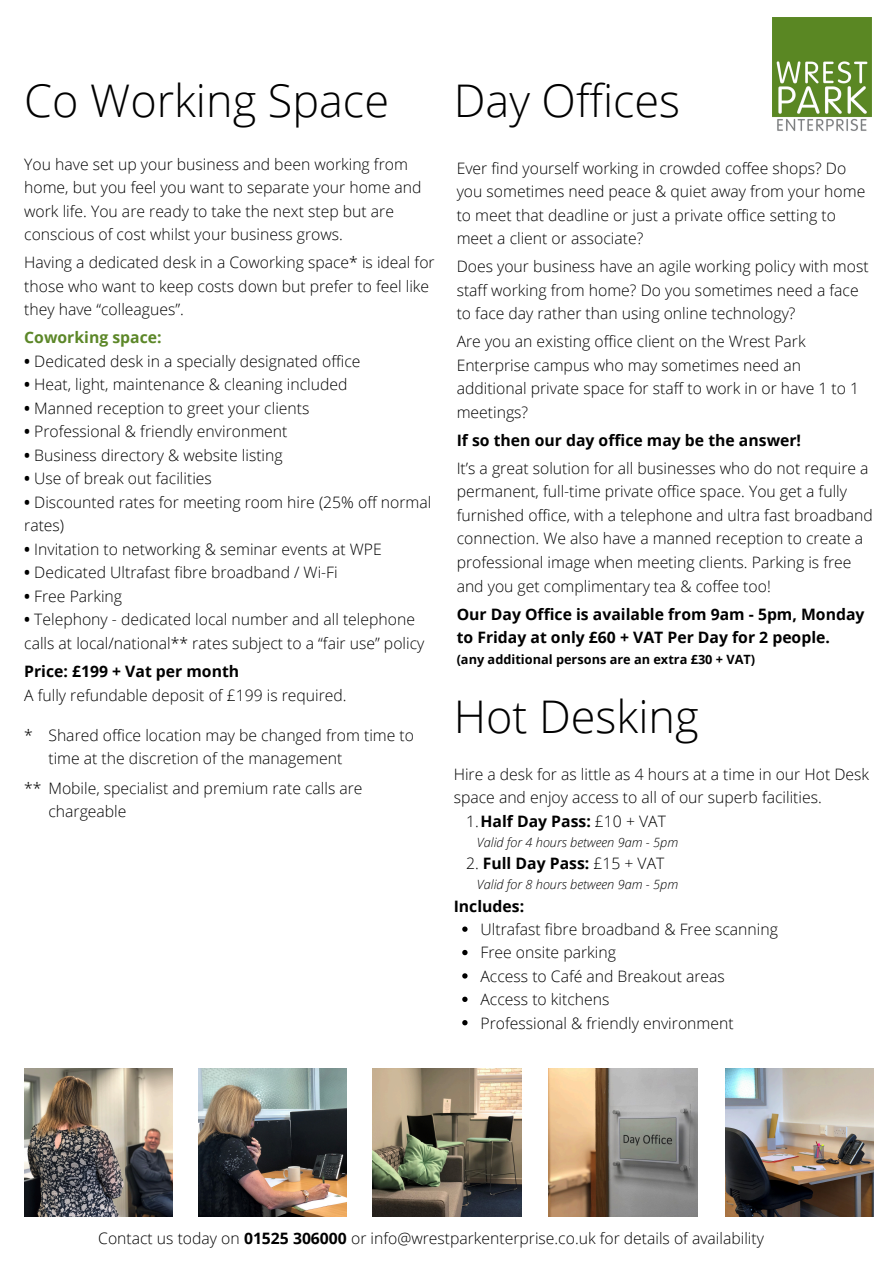
<style>
.page{position:relative;width:894px;height:1264px;background:#fff}
.page>*{position:absolute;margin:0;border:0;box-sizing:border-box;transform-origin:0 0}
.t1{font:300 45px "Open Sans";color:#000}
.t2{font:300 15.75px/23.5px "Open Sans";color:#000}
.t3{font:700 15.75px/23.5px "Open Sans";color:#000}
.t4{font:700 15.75px "Open Sans";color:#5c8728}
.t5{font:italic 300 12.75px "Open Sans";color:#000}
.t6{font:700 12.75px "Open Sans";color:#000}
.s1{font-weight:700}
.s2{font-weight:300}
</style>
<div class="page">
<img style="left:24px;top:1068px;width:149px;height:148px">
<img style="left:772px;top:18px;width:99px;height:113px">
<img style="left:198px;top:1068px;width:148px;height:148px">
<img style="left:372px;top:1068px;width:149px;height:148px">
<img style="left:548px;top:1068px;width:149px;height:148px">
<img style="left:725px;top:1068px;width:148px;height:148px">
<svg style="left:462px;top:926px;width:5px;height:5px"></svg>
<svg style="left:462px;top:949px;width:5px;height:6px"></svg>
<svg style="left:462px;top:973px;width:5px;height:5px"></svg>
<svg style="left:462px;top:996px;width:5px;height:5px"></svg>
<svg style="left:462px;top:1020px;width:5px;height:5px"></svg>
<h3 class="t1" style="left:24px;top:69px;width:366px">Co Working Space</h3>
<p class="t2" style="left:24px;top:152px;width:399px">You have set up your business and been working from home, but you feel you want to separate your home and work life. You are ready to take the next step but are conscious of cost whilst your business grows.</p>
<h1 class="t2" style="left:24px;top:250px;width:412px">Having a dedicated desk in a Coworking space* is ideal for those who want to keep costs down but prefer to feel like they have “colleagues”.</h1>
<h3 class="t4" style="left:24px;top:326px;width:139px">Coworking space:</h3>
<h3 class="t2" style="left:24px;top:349px;width:337px"><span class="s1">•</span> Dedicated desk in a specially designated office</h3>
<h3 class="t2" style="left:24px;top:372px;width:324px"><span class="s1">•</span> Heat, light, maintenance &amp; cleaning included</h3>
<h3 class="t2" style="left:24px;top:396px;width:287px"><span class="s1">•</span> Manned reception to greet your clients</h3>
<h3 class="t2" style="left:24px;top:419px;width:265px"><span class="s1">•</span> Professional &amp; friendly environment</h3>
<h3 class="t2" style="left:24px;top:443px;width:260px"><span class="s1">•</span> Business directory &amp; website listing</h3>
<h3 class="t2" style="left:24px;top:466px;width:189px"><span class="s1">•</span> Use of break out facilities</h3>
<h3 class="t2" style="left:24px;top:490px;width:408px"><span class="s1">•</span> Discounted rates for meeting room hire (25% off normal rates)</h3>
<h3 class="t2" style="left:24px;top:537px;width:359px"><span class="s1">•</span> Invitation to networking &amp; seminar events at WPE</h3>
<h3 class="t2" style="left:24px;top:560px;width:315px"><span class="s1">•</span> Dedicated Ultrafast fibre broadband / Wi-Fi</h3>
<h3 class="t2" style="left:24px;top:584px;width:99px"><span class="s1">•</span> Free Parking</h3>
<h3 class="t2" style="left:24px;top:607px;width:401px"><span class="s1">•</span> Telephony - dedicated local number and all telephone calls at local/national** rates subject to a “fair use” policy</h3>
<h3 class="t2" style="left:24px;top:659px;width:324px"><span class="s1">Price: £199 + Vat per month<br></span>A fully refundable deposit of £199 is required.</h3>
<h3 class="t2" style="left:24px;top:723px;width:10px">*</h3>
<h2 class="t2" style="left:48px;top:723px;width:367px">Shared office location may be changed from time to time at the discretion of the management</h2>
<p class="t2" style="left:24px;top:775px;width:340px">** Mobile, specialist and premium rate calls are</p>
<h1 class="t2" style="left:48px;top:799px;width:80px">chargeable</h1>
<h2 class="t1" style="left:453px;top:69px;width:228px">Day Offices</h2>
<h3 class="t2" style="left:456px;top:156px;width:410px">Ever find yourself working in crowded coffee shops? Do you sometimes need peace &amp; quiet away from your home to meet that deadline or just a private office setting to meet a client or associate?</h3>
<h3 class="t2" style="left:456px;top:254px;width:413px">Does your business have an agile working policy with most staff working from home? Do you sometimes need a face to face day rather than using online technology?</h3>
<p class="t2" style="left:456px;top:329px;width:404px">Are you an existing office client on the Wrest Park Enterprise campus who may sometimes need an additional private space for staff to work in or have 1 to 1 meetings?</p>
<h3 class="t3" style="left:456px;top:428px;width:346px">If so then our day office may be the answer!</h3>
<p class="t2" style="left:456px;top:456px;width:417px">It’s a great solution for all businesses who do not require a permanent, full-time private office space. You get a fully furnished office, with a telephone and ultra fast broadband connection. We also have a manned reception to create a professional image when meeting clients. Parking is free and you get complimentary tea &amp; coffee too!</p>
<h3 class="t3" style="left:456px;top:601px;width:409px">Our Day Office is available from 9am - 5pm, Monday to Friday at only £60 + VAT Per Day for 2 people.</h3>
<h3 class="t6" style="left:456px;top:650px;width:300px">(any additional persons are an extra £30 + VAT)</h3>
<h3 class="t1" style="left:453px;top:684px;width:246px">Hot Desking</h3>
<p class="t2" style="left:453px;top:762px;width:417px">Hire a desk for as little as 4 hours at a time in our Hot Desk space and enjoy access to all of our superb facilities.</p>
<p class="t3" style="left:466px;top:808px;width:201px"><span class="s2">1.</span>Half Day Pass: <span class="s2">£10 + VAT</span></p>
<p class="t5" style="left:477px;top:833px;width:203px">Valid for 4 hours between 9am - 5pm</p>
<p class="t3" style="left:466px;top:851px;width:200px"><span class="s2">2.</span> Full Day Pass: <span class="s2">£15 + VAT</span></p>
<p class="t5" style="left:477px;top:875px;width:203px">Valid for 8 hours between 9am - 5pm</p>
<p class="t3" style="left:453px;top:893px;width:72px">Includes:</p>
<p class="t2" style="left:480px;top:917px;width:299px">Ultrafast fibre broadband &amp; Free scanning</p>
<p class="t2" style="left:480px;top:940px;width:137px">Free onsite parking</p>
<p class="t2" style="left:480px;top:963px;width:246px">Access to Café and Breakout areas</p>
<p class="t2" style="left:480px;top:987px;width:130px">Access to kitchens</p>
<p class="t2" style="left:480px;top:1010px;width:254px">Professional &amp; friendly environment</p>
<h3 class="t2" style="left:98px;top:1226px;width:667px">Contact us today on <span class="s1">01525 306000</span> or info@wrestparkenterprise.co.uk for details of availability</h3>
</div>
